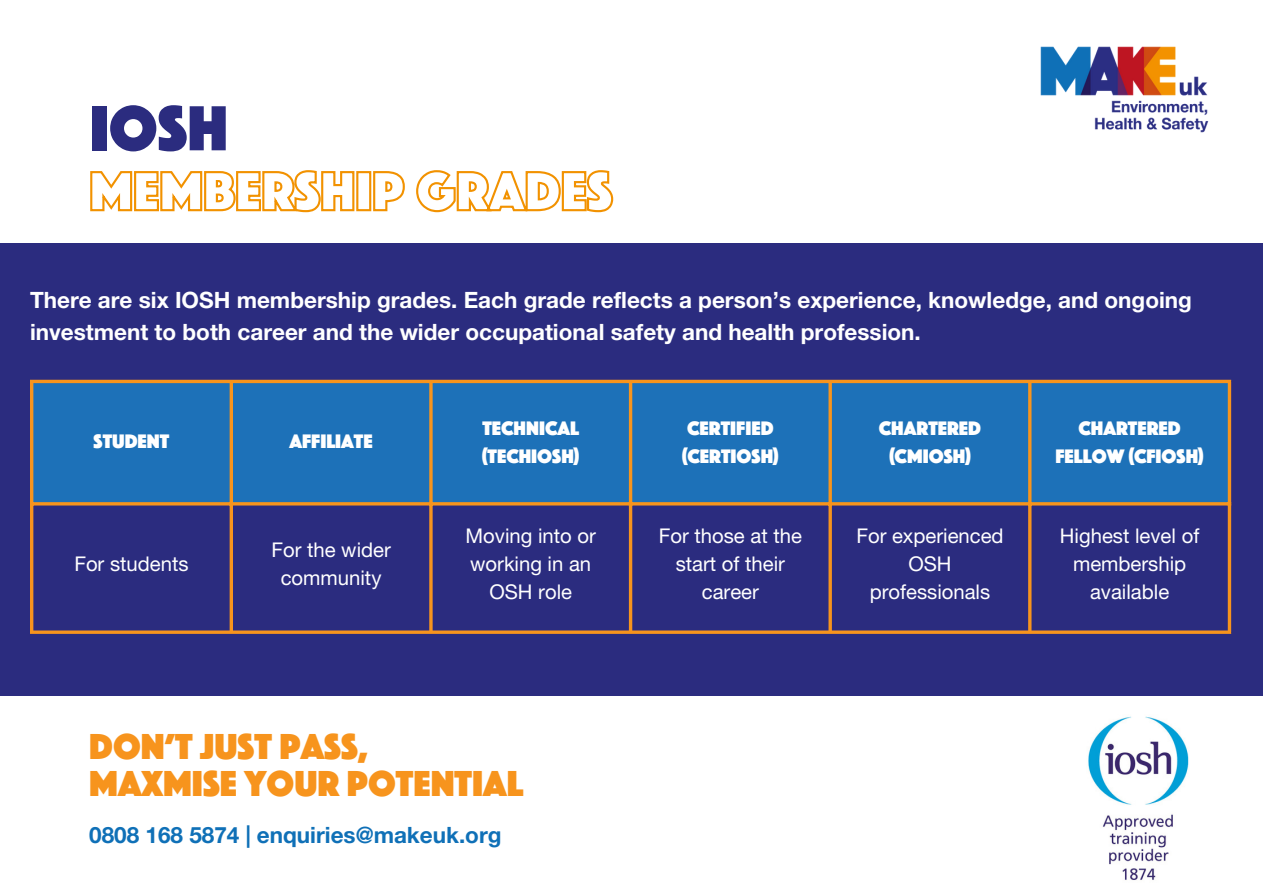
<style>
.page{position:relative;width:1263px;height:894px;background:#fff}
.page>*{position:absolute;margin:0;border:0;box-sizing:border-box;transform-origin:0 0}
.t1{font:66px "Phosphate Pro Solid";color:#2b2c7f}
.t2{font:37.5px/37.2px "Phosphate Pro Solid";color:#f7941d}
.t3{font:700 22.5px/31.5px "Helvetica Neue LT Pro";color:#fff}
.t4{font:700 22.5px "Helvetica Neue LT Pro";color:#0f70b7}
.t5{font:20.25px/28.2px "Helvetica Neue LT Pro";color:#fff;text-align:center}
.t6{font:20.25px/28.2px "Phosphate Pro Solid";color:#fff}
</style>
<div class="page">
<div style="left:0;top:268px;width:1263px;height:428px;background:#2b2c7f"></div>
<div style="left:0;top:243px;width:1263px;height:435px;background:#2b2c7f"></div>
<div style="left:33px;top:383px;width:1195px;height:119px;background:#1d71b8"></div>
<hr style="left:30px;top:383px;width:3px;height:247px;background:#f7941d">
<hr style="left:230px;top:383px;width:3px;height:247px;background:#f7941d">
<svg style="left:429px;top:383px;width:4px;height:247px"></svg>
<hr style="left:629px;top:383px;width:3px;height:247px;background:#f7941d">
<svg style="left:828px;top:383px;width:4px;height:247px"></svg>
<hr style="left:1028px;top:383px;width:3px;height:247px;background:#f7941d">
<hr style="left:1228px;top:383px;width:3px;height:247px;background:#f7941d">
<svg style="left:30px;top:379px;width:1201px;height:4px;background:#d0802f"></svg>
<hr style="left:30px;top:502px;width:1201px;height:3px;background:#f7941d">
<hr style="left:30px;top:630px;width:1201px;height:3px;background:#f7941d">
<img style="left:1040px;top:47px;width:169px;height:85px">
<img style="left:1088px;top:716px;width:101px;height:164px">
<svg style="left:90px;top:170px;width:524px;height:43px"></svg>
<p class="t1" style="left:89px;top:88px;width:140px">IOSH</p>
<p class="t3" style="left:30px;top:287px;width:1163px">There are six IOSH membership grades. Each grade reflects a person’s experience, knowledge, and ongoing investment to both career and the wider occupational safety and health profession.</p>
<h1 class="t6" style="left:94px;top:427px;width:77px">STUDENT</h1>
<h2 class="t6" style="left:289px;top:427px;width:85px">AFFILIATE</h2>
<p class="t5" style="left:74px;top:552px;width:116px">For students</p>
<p class="t5" style="left:271px;top:538px;width:121px">For the wider community</p>
<p class="t6" style="left:482px;top:414px;width:99px">TECHNICAL (TECHIOSH)</p>
<p class="t6" style="left:682px;top:414px;width:98px">CERTIFIED (CERTIOSH)</p>
<p class="t6" style="left:879px;top:414px;width:104px;text-align:center">CHARTERED (CMIOSH)</p>
<p class="t6" style="left:1055px;top:414px;width:150px;text-align:center">CHARTERED<br>FELLOW (CFIOSH)</p>
<p class="t5" style="left:466px;top:524px;width:132px">Moving into or working in an<br>OSH role</p>
<p class="t5" style="left:659px;top:524px;width:145px">For those at the start of their career</p>
<p class="t5" style="left:856px;top:524px;width:149px">For experienced<br>OSH professionals</p>
<p class="t5" style="left:1060px;top:524px;width:141px">Highest level of membership available</p>
<h3 class="t2" style="left:89px;top:727px;width:435px">DON’T JUST PASS,<br>MAXMISE YOUR POTENTIAL</h3>
<p class="t4" style="left:89px;top:826px;width:414px">0808 168 5874 | enquiries@makeuk.org</p>
</div>
